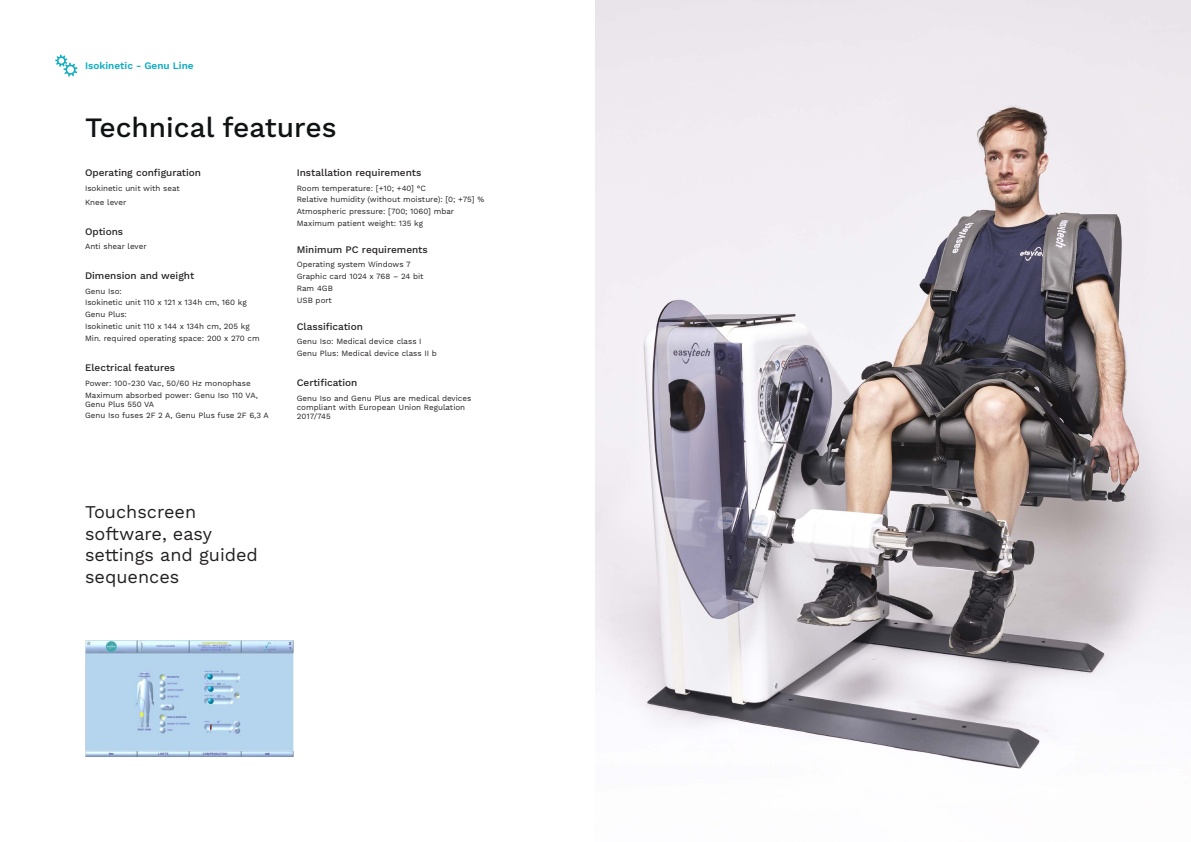
<style>
.page{position:relative;width:1191px;height:842px;background:#fff}
.page>*{position:absolute;margin:0;border:0;box-sizing:border-box;transform-origin:0 0}
.t1{font:500 28px "Work Sans";color:#0f1313}
.t2{font:18px/21.6px "Work Sans";color:#231f20}
.t3{font:500 10px "Work Sans";color:#231f20}
.t4{font:600 10px "Work Sans";color:#10adc2}
.t5{font:8px/11.8px "Work Sans";color:#231f20}
</style>
<div class="page">
<svg style="left:55px;top:55px;width:23px;height:22px"></svg>
<img style="left:595px;top:0;width:596px;height:769px">
<img style="left:85px;top:640px;width:208px;height:117px">
<p class="t4" style="left:85px;top:60px;width:110px">Isokinetic - Genu Line</p>
<h1 class="t1" style="left:85px;top:111px;width:253px">Technical features</h1>
<p class="t3" style="left:85px;top:167px;width:118px">Operating configuration</p>
<p class="t5" style="left:85px;top:181px;width:96px;line-height:14.7px">Isokinetic unit with seat<br>Knee lever</p>
<p class="t3" style="left:85px;top:225px;width:40px">Options</p>
<p class="t5" style="left:85px;top:241px;width:63px">Anti shear lever</p>
<p class="t3" style="left:85px;top:270px;width:111px">Dimension and weight</p>
<p class="t5" style="left:85px;top:285px;width:176px">Genu Iso:<br>Isokinetic unit 110 x 121 x 134h cm, 160 kg<br>Genu Plus:<br>Isokinetic unit 110 x 144 x 134h cm, 205 kg<br>Min. required operating space: 200 x 270 cm</p>
<p class="t3" style="left:85px;top:362px;width:92px">Electrical features</p>
<p class="t5" style="left:85px;top:377px;width:174px">Power: 100-230 Vac, 50/60 Hz monophase<br>Maximum absorbed power: Genu Iso 110 VA,</p>
<p class="t5" style="left:85px;top:398px;width:185px">Genu Plus 550 VA<br>Genu Iso fuses 2F 2 A, Genu Plus fuse 2F 6,3 A</p>
<p class="t3" style="left:297px;top:167px;width:126px">Installation requirements</p>
<p class="t5" style="left:297px;top:182px;width:189px">Room temperature: [+10; +40] °C<br>Relative humidity (without moisture): [0; +75] % Atmospheric pressure: [700; 1060] mbar Maximum patient weight: 135 kg</p>
<p class="t3" style="left:297px;top:243px;width:132px">Minimum PC requirements</p>
<p class="t5" style="left:297px;top:259px;width:128px">Operating system Windows 7<br>Graphic card 1024 x 768 – 24 bit<br>Ram 4GB<br>USB port</p>
<p class="t3" style="left:297px;top:320px;width:68px">Classification</p>
<p class="t5" style="left:297px;top:336px;width:142px">Genu Iso: Medical device class I<br>Genu Plus: Medical device class II b</p>
<p class="t3" style="left:297px;top:377px;width:62px">Certification</p>
<p class="t5" style="left:297px;top:394px;width:176px;line-height:9px">Genu Iso and Genu Plus are medical devices compliant with European Union Regulation<br>2017/745</p>
<h2 class="t2" style="left:85px;top:502px;width:174px">Touchscreen software, easy settings and guided sequences</h2>
</div>
